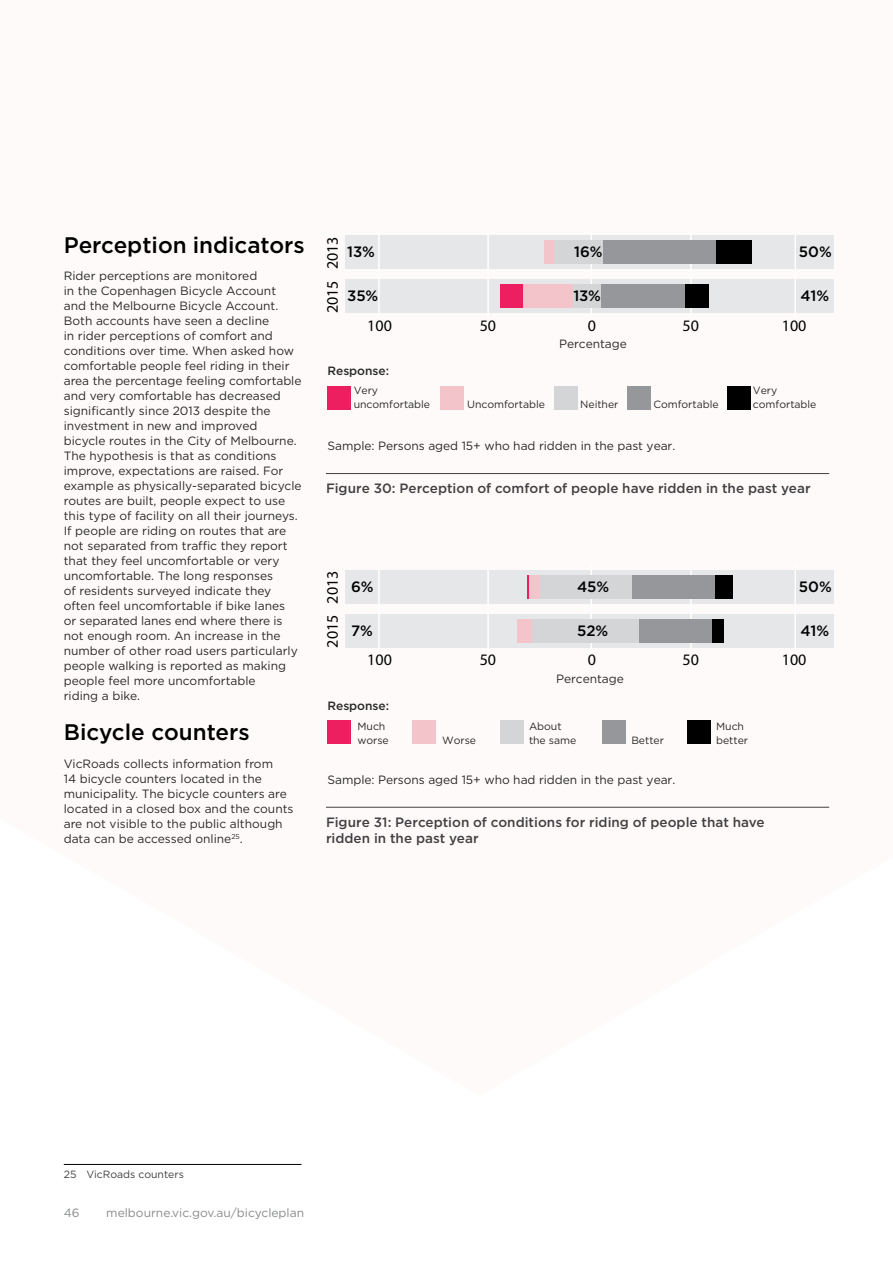
<style>
.page{position:relative;width:893px;height:1263px;background:#fff}
.page>*{position:absolute;margin:0;border:0;box-sizing:border-box;transform-origin:0 0}
.t1{font:500 22.5px "Gotham";color:#000}
.t2{font:16.05px "Myriad Pro";color:#000}
.t3{font:500 15px "Gotham";color:#000}
.t4{font:500 13.5px/16.5px "Gotham";letter-spacing:.005em;color:#414042}
.t5{font:12px/15px "Gotham";color:#292829}
.t6{font:12px "Gotham";color:#888a8d}
.t7{font:500 12px "Gotham";letter-spacing:-.005em;color:#292829}
.t8{font:10.5px/13.5px "Gotham";letter-spacing:-.005em;color:#292829}
.t9{font:10.5px "Gotham";color:#414042}
</style>
<div class="page">
<hr style="left:64px;top:1164px;width:237px;height:1px;background:#000">
<hr style="left:326px;top:473px;width:503px;height:1px;background:#414042">
<hr style="left:326px;top:807px;width:503px;height:1px;background:#414042">
<div style="left:346px;top:236px;width:488px;height:33px;background:#e6e7e8"></div>
<div style="left:346px;top:280px;width:488px;height:33px;background:#e6e7e8"></div>
<hr style="left:690px;top:230px;width:2px;height:89px;background:#fff">
<hr style="left:794px;top:230px;width:2px;height:89px;background:#fff">
<hr style="left:590px;top:230px;width:2px;height:89px;background:#fff">
<hr style="left:487px;top:230px;width:2px;height:89px;background:#fff">
<hr style="left:378px;top:230px;width:2px;height:89px;background:#fff">
<div style="left:572px;top:284px;width:29px;height:24px;background:#d3d5d6"></div>
<div style="left:601px;top:285px;width:84px;height:23px;background:#95979a"></div>
<div style="left:685px;top:285px;width:24px;height:23px;background:#000"></div>
<div style="left:523px;top:284px;width:50px;height:24px;background:#f3c4ca"></div>
<div style="left:501px;top:284px;width:22px;height:24px;background:#ee1f60"></div>
<div style="left:327px;top:386px;width:24px;height:23px;background:#ee1f60"></div>
<div style="left:554px;top:386px;width:24px;height:23px;background:#d3d5d6"></div>
<div style="left:440px;top:386px;width:24px;height:23px;background:#f3c4ca"></div>
<div style="left:627px;top:386px;width:24px;height:23px;background:#95979a"></div>
<div style="left:727px;top:386px;width:23px;height:23px;background:#000"></div>
<div style="left:552px;top:240px;width:52px;height:24px;background:#d3d5d6"></div>
<div style="left:603px;top:240px;width:115px;height:24px;background:#95979a"></div>
<div style="left:717px;top:240px;width:35px;height:24px;background:#000"></div>
<div style="left:544px;top:240px;width:9px;height:24px;background:#f3c4ca"></div>
<div style="left:346px;top:570px;width:488px;height:33px;background:#e6e7e8"></div>
<div style="left:346px;top:614px;width:488px;height:33px;background:#e6e7e8"></div>
<hr style="left:690px;top:564px;width:2px;height:90px;background:#fff">
<hr style="left:794px;top:564px;width:2px;height:90px;background:#fff">
<hr style="left:590px;top:564px;width:2px;height:90px;background:#fff">
<hr style="left:487px;top:564px;width:2px;height:90px;background:#fff">
<hr style="left:378px;top:564px;width:2px;height:90px;background:#fff">
<div style="left:532px;top:619px;width:107px;height:23px;background:#d3d5d6"></div>
<div style="left:639px;top:619px;width:73px;height:24px;background:#95979a"></div>
<div style="left:712px;top:619px;width:12px;height:24px;background:#000"></div>
<div style="left:517px;top:619px;width:15px;height:23px;background:#f3c4ca"></div>
<div style="left:327px;top:720px;width:24px;height:24px;background:#ee1f60"></div>
<div style="left:500px;top:720px;width:24px;height:24px;background:#d3d5d6"></div>
<div style="left:412px;top:720px;width:24px;height:24px;background:#f3c4ca"></div>
<div style="left:602px;top:720px;width:24px;height:24px;background:#95979a"></div>
<div style="left:687px;top:720px;width:24px;height:24px;background:#000"></div>
<div style="left:540px;top:575px;width:91px;height:24px;background:#d3d5d6"></div>
<div style="left:632px;top:575px;width:83px;height:24px;background:#95979a"></div>
<div style="left:715px;top:575px;width:18px;height:24px;background:#000"></div>
<div style="left:528px;top:575px;width:12px;height:24px;background:#f3c4ca"></div>
<hr style="left:527px;top:575px;width:2px;height:24px;background:#ee1f60">
<h1 class="t1" style="left:64px;top:232px;width:242px">Perception indicators</h1>
<p class="t5" style="left:64px;top:268px;width:239px">Rider perceptions are monitored<br>in the Copenhagen Bicycle Account<br>and the Melbourne Bicycle Account.<br>Both accounts have seen a decline<br>in rider perceptions of comfort and conditions over time. When asked how comfortable people feel riding in their area the percentage feeling comfortable and very comfortable has decreased significantly since 2013 despite the investment in new and improved bicycle routes in the City of Melbourne.<br>The hypothesis is that as conditions improve, expectations are raised. For example as physically-separated bicycle routes are built, people expect to use this type of facility on all their journeys.<br>If people are riding on routes that are not separated from traffic they report that they feel uncomfortable or very uncomfortable. The long responses<br>of residents surveyed indicate they often feel uncomfortable if bike lanes<br>or separated lanes end where there is not enough room. An increase in the number of other road users particularly people walking is reported as making people feel more uncomfortable<br>riding a bike.</p>
<h1 class="t1" style="left:64px;top:719px;width:187px">Bicycle counters</h1>
<p class="t5" style="left:64px;top:756px;width:231px">VicRoads collects information from<br>14 bicycle counters located in the municipality. The bicycle counters are located in a closed box and the counts are not visible to the public although data can be accessed online<sup>25</sup>.</p>
<h2 class="t2" style="left:323px;top:269px;width:34px;rotate:-90deg">2013</h2>
<p class="t3" style="left:347px;top:244px;width:29px">13%</p>
<p class="t3" style="left:574px;top:244px;width:30px">16%</p>
<p class="t3" style="left:799px;top:244px;width:34px">50%</p>
<h2 class="t2" style="left:323px;top:313px;width:34px;rotate:-90deg">2015</h2>
<p class="t3" style="left:347px;top:287px;width:33px">35%</p>
<p class="t3" style="left:574px;top:287px;width:29px">13%</p>
<p class="t3" style="left:800px;top:287px;width:30px">41%</p>
<h2 class="t2" style="left:367px;top:315px;width:26px">100</h2>
<h2 class="t2" style="left:480px;top:315px;width:18px">50</h2>
<h2 class="t2" style="left:588px;top:315px;width:10px">0</h2>
<h2 class="t2" style="left:683px;top:315px;width:18px">50</h2>
<h2 class="t2" style="left:782px;top:315px;width:26px">100</h2>
<p class="t7" style="left:327px;top:364px;width:63px">Response:</p>
<p class="t8" style="left:354px;top:384px;width:78px">Very uncomfortable</p>
<p class="t5" style="left:559px;top:336px;width:69px">Percentage</p>
<p class="t8" style="left:753px;top:384px;width:26px">Very</p>
<p class="t8" style="left:580px;top:397px;width:40px">Neither</p>
<p class="t8" style="left:653px;top:397px;width:67px">Comfortable</p>
<p class="t8" style="left:467px;top:397px;width:79px">Uncomfortable</p>
<p class="t8" style="left:753px;top:397px;width:65px">comfortable</p>
<p class="t5" style="left:327px;top:438px;width:349px">Sample: Persons aged 15+ who had ridden in the past year.</p>
<p class="t4" style="left:326px;top:479px;width:486px">Figure 30: Perception of comfort of people have ridden in the past year</p>
<h2 class="t2" style="left:323px;top:604px;width:34px;rotate:-90deg">2013</h2>
<p class="t3" style="left:351px;top:578px;width:24px">6%</p>
<p class="t3" style="left:577px;top:578px;width:34px">45%</p>
<p class="t3" style="left:799px;top:578px;width:34px">50%</p>
<h2 class="t2" style="left:323px;top:648px;width:34px;rotate:-90deg">2015</h2>
<p class="t3" style="left:351px;top:622px;width:23px">7%</p>
<p class="t3" style="left:577px;top:622px;width:33px">52%</p>
<p class="t3" style="left:800px;top:622px;width:30px">41%</p>
<h2 class="t2" style="left:367px;top:650px;width:26px">100</h2>
<h2 class="t2" style="left:480px;top:650px;width:18px">50</h2>
<h2 class="t2" style="left:588px;top:650px;width:10px">0</h2>
<h2 class="t2" style="left:683px;top:650px;width:18px">50</h2>
<h2 class="t2" style="left:782px;top:650px;width:26px">100</h2>
<p class="t7" style="left:327px;top:699px;width:63px">Response:</p>
<p class="t8" style="left:357px;top:720px;width:33px">Much worse</p>
<p class="t5" style="left:556px;top:671px;width:69px">Percentage</p>
<p class="t8" style="left:529px;top:720px;width:49px">About the same</p>
<p class="t8" style="left:716px;top:720px;width:29px">Much</p>
<p class="t8" style="left:442px;top:733px;width:35px">Worse</p>
<p class="t8" style="left:716px;top:733px;width:33px">better</p>
<p class="t8" style="left:631px;top:733px;width:34px">Better</p>
<p class="t5" style="left:327px;top:772px;width:349px">Sample: Persons aged 15+ who had ridden in the past year.</p>
<p class="t4" style="left:326px;top:813px;width:440px">Figure 31: Perception of conditions for riding of people that have ridden in the past year</p>
<p class="t9" style="left:64px;top:1168px;width:122px">25 VicRoads counters</p>
<p class="t6" style="left:64px;top:1206px;width:17px">46</p>
<p class="t6" style="left:106px;top:1206px;width:199px">melbourne.vic.gov.au/bicycleplan</p>
</div>
